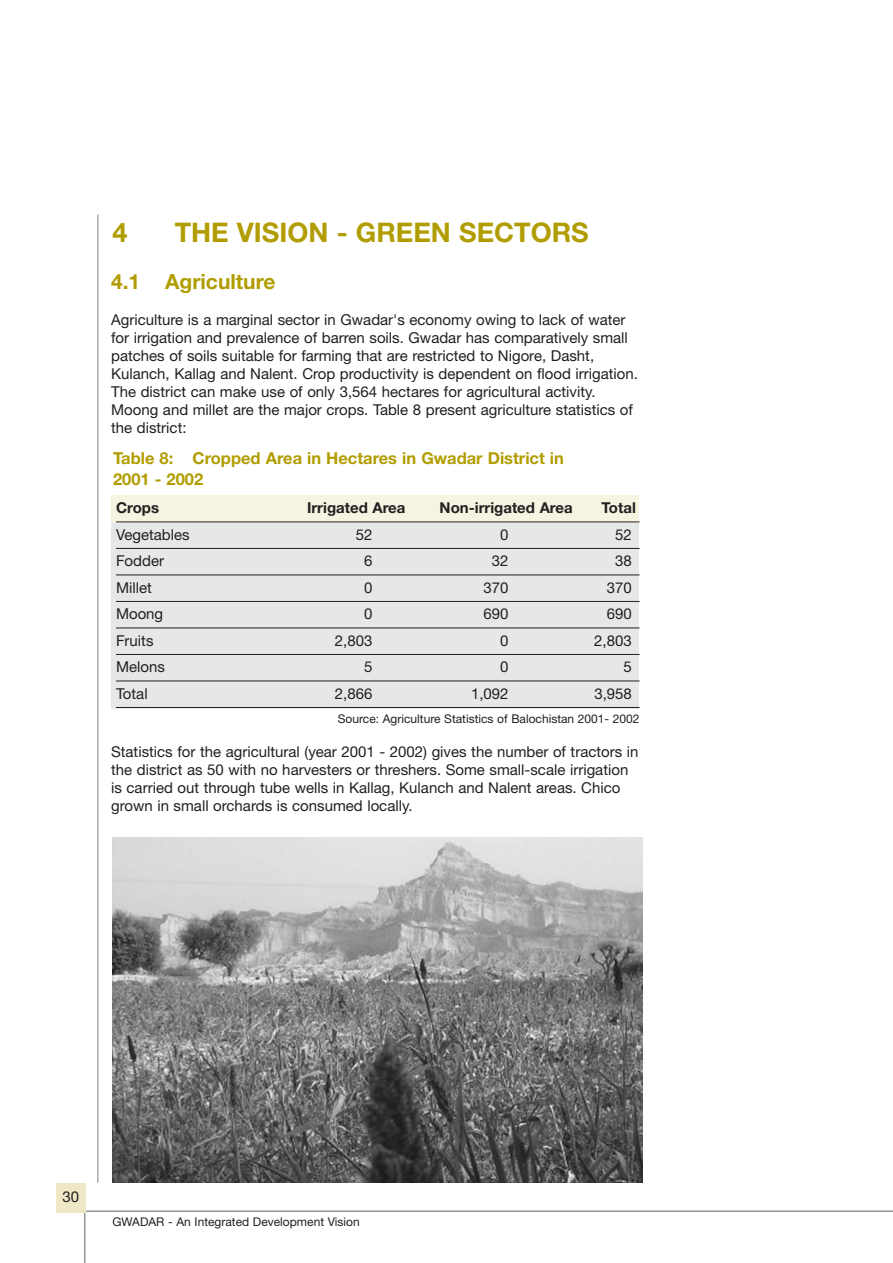
<style>
.page{position:relative;width:893px;height:1263px;background:#fff}
.page>*{position:absolute;margin:0;border:0;box-sizing:border-box;transform-origin:0 0}
.t1{font:700 27px "Helvetica Neue";color:#b19d01}
.t2{font:700 21px "Helvetica Neue";color:#b19d01}
.t3{font:700 16.5px/21px "Helvetica Neue";color:#b19d01}
.t4{font:15px/18px "Helvetica Neue";color:#231f20}
.t5{font:700 15px "Helvetica Neue";color:#231f20}
.t6{font:12px "Helvetica Neue";color:#231f20}
</style>
<div class="page">
<hr style="left:80px;top:1210px;width:812px;height:2px;background:#939598">
<hr style="left:84px;top:1211px;width:2px;height:52px;background:#939598">
<div style="left:56px;top:1183px;width:30px;height:30px;background:#eee8c6"></div>
<hr style="left:98px;top:214px;width:1px;height:969px;background:#808285">
<img style="left:112px;top:837px;width:530px;height:346px">
<div style="left:112px;top:523px;width:527px;height:186px;background:#e6e7e9"></div>
<div style="left:112px;top:496px;width:527px;height:27px;background:#f6f3e1"></div>
<hr style="left:116px;top:521px;width:524px;height:1px;background:#231f20">
<hr style="left:116px;top:548px;width:524px;height:1px;background:#231f20">
<hr style="left:116px;top:574px;width:524px;height:1px;background:#231f20">
<hr style="left:116px;top:601px;width:524px;height:1px;background:#231f20">
<hr style="left:116px;top:628px;width:524px;height:1px;background:#231f20">
<hr style="left:116px;top:654px;width:524px;height:1px;background:#231f20">
<hr style="left:116px;top:681px;width:524px;height:1px;background:#231f20">
<hr style="left:116px;top:707px;width:524px;height:1px;background:#231f20">
<h1 class="t1" style="left:112px;top:216px;width:17px">4</h1>
<h1 class="t1" style="left:175px;top:216px;width:416px">THE VISION - GREEN SECTORS</h1>
<h2 class="t2" style="left:111px;top:269px;width:166px">4.1 Agriculture</h2>
<p class="t4" style="left:111px;top:311px;width:528px">Agriculture is a marginal sector in Gwadar's economy owing to lack of water for irrigation and prevalence of barren soils. Gwadar has comparatively small patches of soils suitable for farming that are restricted to Nigore, Dasht, Kulanch, Kallag and Nalent. Crop productivity is dependent on flood irrigation.<br>The district can make use of only 3,564 hectares for agricultural activity.<br>Moong and millet are the major crops. Table 8 present agriculture statistics of the district:</p>
<p class="t3" style="left:113px;top:448px;width:452px">Table 8: Cropped Area in Hectares in Gwadar District in<br>2001 - 2002</p>
<p class="t5" style="left:116px;top:498px;width:45px">Crops</p>
<p class="t5" style="left:307px;top:498px;width:100px">Irrigated Area</p>
<p class="t5" style="left:440px;top:498px;width:135px">Non-irrigated Area</p>
<p class="t5" style="left:601px;top:498px;width:36px">Total</p>
<p class="t4" style="left:116px;top:525px;width:75px">Vegetables</p>
<p class="t4" style="left:356px;top:525px;width:18px">52</p>
<p class="t4" style="left:500px;top:525px;width:10px">0</p>
<p class="t4" style="left:615px;top:525px;width:18px">52</p>
<p class="t4" style="left:116px;top:551px;width:50px">Fodder</p>
<p class="t4" style="left:364px;top:551px;width:10px">6</p>
<p class="t4" style="left:492px;top:551px;width:18px">32</p>
<p class="t4" style="left:615px;top:551px;width:18px">38</p>
<p class="t4" style="left:116px;top:578px;width:37px">Millet</p>
<p class="t4" style="left:364px;top:578px;width:10px">0</p>
<p class="t4" style="left:483px;top:578px;width:27px">370</p>
<p class="t4" style="left:607px;top:578px;width:27px">370</p>
<p class="t4" style="left:116px;top:604px;width:49px">Moong</p>
<p class="t4" style="left:364px;top:604px;width:10px">0</p>
<p class="t4" style="left:483px;top:604px;width:27px">690</p>
<p class="t4" style="left:607px;top:604px;width:27px">690</p>
<p class="t4" style="left:116px;top:631px;width:39px">Fruits</p>
<p class="t4" style="left:335px;top:631px;width:39px">2,803</p>
<p class="t4" style="left:500px;top:631px;width:10px">0</p>
<p class="t4" style="left:594px;top:631px;width:39px">2,803</p>
<p class="t4" style="left:116px;top:657px;width:50px">Melons</p>
<p class="t4" style="left:364px;top:657px;width:10px">5</p>
<p class="t4" style="left:500px;top:657px;width:10px">0</p>
<p class="t4" style="left:623px;top:657px;width:10px">5</p>
<p class="t4" style="left:116px;top:684px;width:33px">Total</p>
<p class="t4" style="left:335px;top:684px;width:39px">2,866</p>
<p class="t4" style="left:471px;top:684px;width:39px">1,092</p>
<p class="t4" style="left:594px;top:684px;width:39px">3,958</p>
<p class="t6" style="left:338px;top:711px;width:303px">Source: Agriculture Statistics of Balochistan 2001- 2002</p>
<p class="t4" style="left:111px;top:743px;width:529px">Statistics for the agricultural (year 2001 - 2002) gives the number of tractors in the district as 50 with no harvesters or threshers. Some small-scale irrigation is carried out through tube wells in Kallag, Kulanch and Nalent areas. Chico grown in small orchards is consumed locally.</p>
<p class="t4" style="left:63px;top:1188px;width:18px">30</p>
<p class="t6" style="left:112px;top:1214px;width:249px">GWADAR - An Integrated Development Vision</p>
</div>
